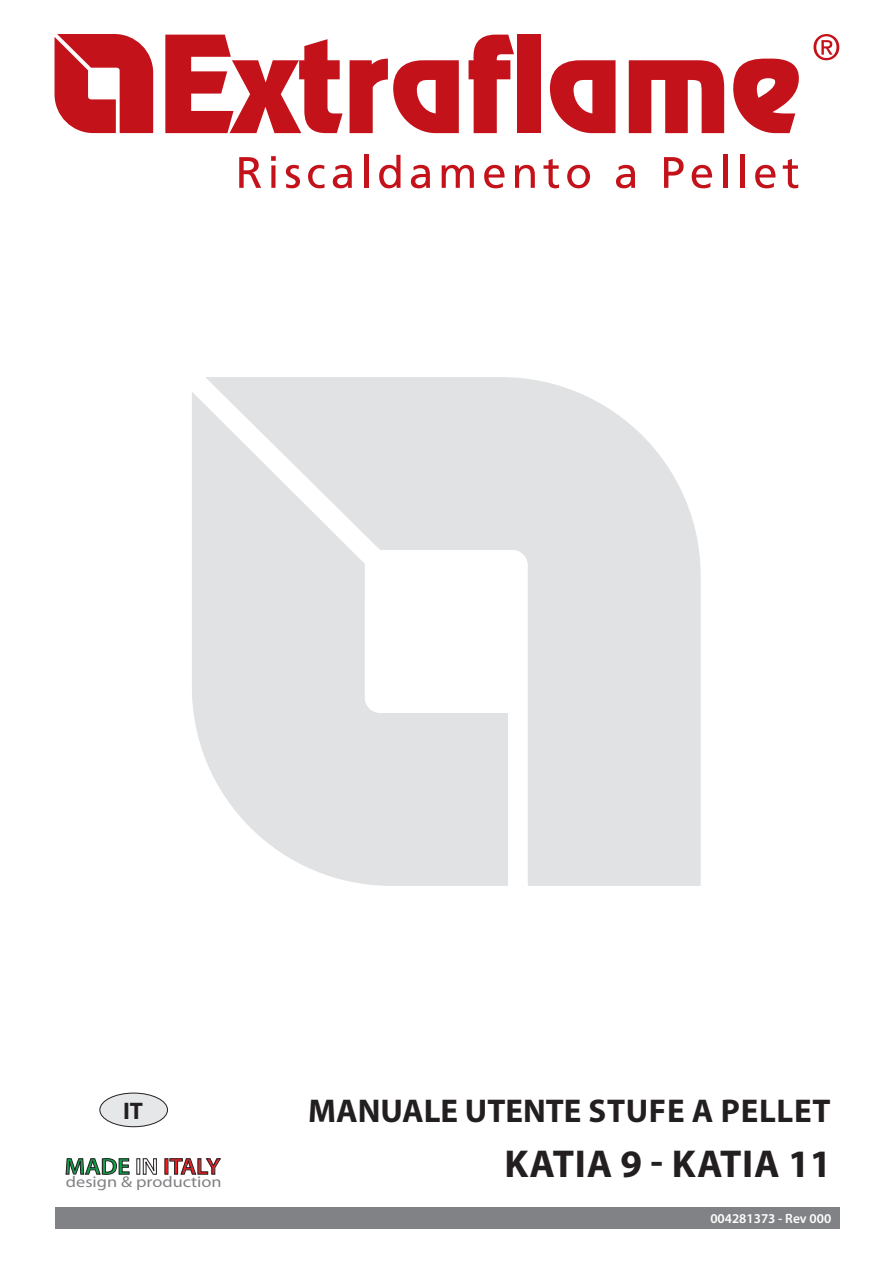
<style>
.page{position:relative;width:893px;height:1263px;background:#fff}
.page>*{position:absolute;margin:0;border:0;box-sizing:border-box;transform-origin:0 0}
.t1{font:700 39px "Myriad Pro";letter-spacing:.02em;color:#231f20}
.t2{font:700 33px "Myriad Pro";color:#231f20}
.t3{font:700 24px "Myriad Pro";color:#231f20}
.t4{font:600 23.1px "Myriad Pro";color:#ee1d23;scale:1.06 1}
.t5{font:15.6px "Futura";color:#808285;scale:1.17 1}
.t6{font:600 13.5px "Myriad Pro";color:#fff}
.s1{color:#0fa14a}
.s2{color:#fff}
</style>
<div class="page">
<svg style="left:66px;top:1158px;width:63px;height:16px"></svg>
<svg style="left:143px;top:1158px;width:14px;height:16px"></svg>
<svg style="left:170px;top:1158px;width:51px;height:16px"></svg>
<div style="left:55px;top:1208px;width:785px;height:21px;background:#808285"></div>
<svg style="left:813px;top:34px;width:26px;height:26px"></svg>
<svg style="left:239px;top:157px;width:22px;height:31px"></svg>
<svg style="left:271px;top:156px;width:5px;height:32px"></svg>
<svg style="left:286px;top:165px;width:14px;height:23px"></svg>
<svg style="left:308px;top:165px;width:17px;height:23px"></svg>
<svg style="left:333px;top:165px;width:19px;height:23px"></svg>
<hr style="left:364px;top:155px;width:4px;height:33px;background:#c4121a">
<svg style="left:379px;top:155px;width:21px;height:33px"></svg>
<svg style="left:411px;top:165px;width:19px;height:23px"></svg>
<svg style="left:442px;top:165px;width:32px;height:23px"></svg>
<svg style="left:484px;top:165px;width:21px;height:23px"></svg>
<svg style="left:515px;top:165px;width:20px;height:23px"></svg>
<svg style="left:543px;top:159px;width:16px;height:29px"></svg>
<svg style="left:567px;top:165px;width:23px;height:23px"></svg>
<svg style="left:616px;top:165px;width:19px;height:23px"></svg>
<svg style="left:664px;top:157px;width:20px;height:31px"></svg>
<svg style="left:692px;top:165px;width:20px;height:23px"></svg>
<hr style="left:723px;top:155px;width:4px;height:33px;background:#c4121a">
<hr style="left:740px;top:155px;width:4px;height:33px;background:#c4121a">
<svg style="left:755px;top:165px;width:21px;height:23px"></svg>
<svg style="left:783px;top:159px;width:15px;height:29px"></svg>
<svg style="left:55px;top:34px;width:98px;height:99px"></svg>
<svg style="left:165px;top:35px;width:178px;height:98px"></svg>
<svg style="left:350px;top:59px;width:109px;height:74px"></svg>
<svg style="left:469px;top:35px;width:45px;height:98px"></svg>
<div style="left:518px;top:35px;width:23px;height:98px;background:#c4121a"></div>
<svg style="left:550px;top:60px;width:65px;height:73px"></svg>
<svg style="left:629px;top:60px;width:95px;height:73px"></svg>
<svg style="left:733px;top:58px;width:66px;height:75px"></svg>
<svg style="left:192px;top:377px;width:509px;height:509px;fill:#e1e2e4"></svg>
<div style="left:100px;top:1093px;width:68px;height:34px;background:#e6e7e9;border-radius:50%"></div>
<div style="left:100px;top:1093px;width:68px;height:34px;border:1px solid #231f20;border-radius:50%"></div>
<p class="t3" style="left:123px;top:1095px;width:21px">IT</p>
<p class="t2" style="left:308px;top:1090px;width:451px">MANUALE UTENTE STU FE A PELLET</p>
<p class="t4" style="left:65px;top:1152px;width:148px"><span class="s1">MADE</span> <span class="s2">IN</span> ITALY</p>
<p class="t5" style="left:66px;top:1172px;width:135px">design &amp; production</p>
<p class="t1" style="left:504px;top:1139px;width:328px">KATIA 9 - KATIA 11</p>
<p class="t6" style="left:710px;top:1210px;width:122px">004281373 - Rev 000</p>
</div>
